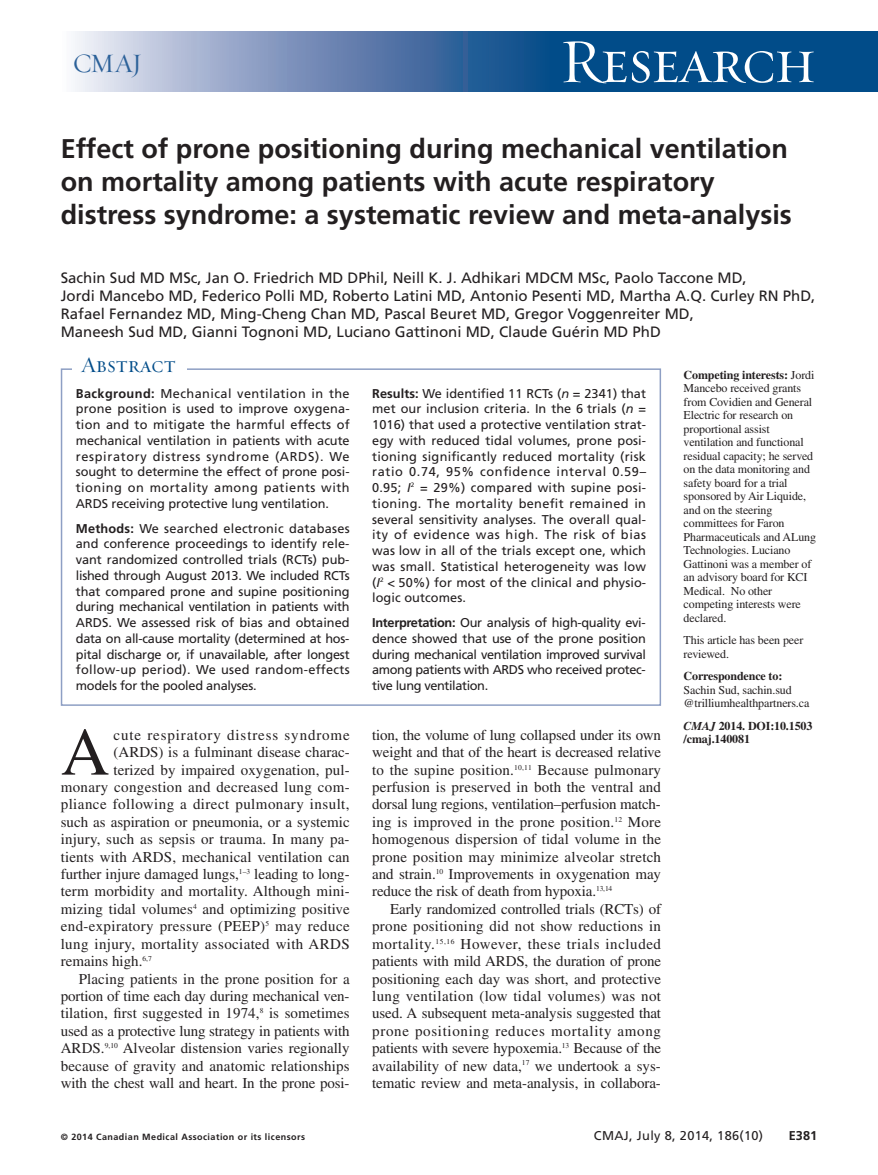
<style>
.page{position:relative;width:878px;height:1175px;background:#fff}
.page>*{position:absolute;margin:0;border:0;box-sizing:border-box;transform-origin:0 0}
.t1{font:67.5px "Times LT Std";color:#231f20}
.t2{font:63px "Requiem Display HTF Small Caps";letter-spacing:-.03em;color:#fff}
.t3{font:700 27px/33px "Frutiger LT Std";color:#231f20}
.t4{font:27px "Requiem Display HTF Roman";color:#2c6199}
.t5{font:22.5px "Requiem Display HTF Small Caps";color:#014c89}
.t6{font:15px/17.4px "Times LT Std";letter-spacing:.005em;color:#231f20;text-align:justify}
.t7{font:15px/18px "Frutiger LT Std";color:#231f20}
.t8{font:15px "Times LT Std";letter-spacing:.025em;color:#231f20}
.t9{font:15px "Times LT Std";letter-spacing:.03em;color:#231f20}
.t10{font:15px "Times LT Std";letter-spacing:.055em;color:#231f20}
.t11{font:12.75px/15.8px "Frutiger LT Std";letter-spacing:-.005em;color:#231f20;text-align:justify}
.t12{font:12.75px "Frutiger LT Std";letter-spacing:.025em;color:#231f20}
.t13{font:700 12.75px "Frutiger LT Std";color:#231f20}
.t14{font:12px/13.5px "Times LT Std";letter-spacing:-.01em;color:#231f20}
.t15{font:700 12px/13.5px "Times LT Std";letter-spacing:-.01em;color:#231f20}
.t16{font:700 9px "Frutiger LT Std";letter-spacing:.05em;color:#231f20}
.s1{font-weight:700}
.s2{font-style:italic}
</style>
<div class="page">
<div style="left:542px;top:32px;width:336px;height:60px;background:#014c89"></div>
<svg style="left:75px;top:32px;width:467px;height:60px;background:#7893ba"></svg>
<div style="left:61px;top:368px;width:600px;height:338px;border:2px solid #8e9fc4"></div>
<div style="left:72px;top:354px;width:115px;height:29px;background:#fff"></div>
<h3 class="t4" style="left:73px;top:47px;width:71px">CMAJ</h3>
<h2 class="t2" style="left:559px;top:23px;width:258px">Research</h2>
<h3 class="t3" style="left:61px;top:134px;width:732px">Effect of prone positioning during mechanical ventilation on mortality among patients with acute respiratory distress syndrome: a systematic review and meta-analysis</h3>
<p class="t7" style="left:61px;top:270px;width:756px">Sachin Sud MD MSc, Jan O. Friedrich MD DPhil, Neill K. J. Adhikari MDCM MSc, Paolo Taccone MD,<br>Jordi Mancebo MD, Federico Polli MD, Roberto Latini MD, Antonio Pesenti MD, Martha A.Q. Curley RN PhD, Rafael Fernandez MD, Ming-Cheng Chan MD, Pascal Beuret MD, Gregor Voggenreiter MD,<br>Maneesh Sud MD, Gianni Tognoni MD, Luciano Gattinoni MD, Claude Guérin MD PhD</p>
<h3 class="t5" style="left:81px;top:351px;width:96px">Abstract</h3>
<p class="t11" style="left:76px;top:386px;width:275px"><span class="s1">Background:</span> Mechanical ventilation in the prone position is used to improve oxygena&shy;tion and to mitigate the harmful effects of mechanical ventilation in patients with acute respiratory distress syndrome (ARDS). We sought to determine the effect of prone posi&shy;tioning on mortality among patients with ARDS receiving protective lung ventilation.</p>
<p class="t11" style="left:76px;top:521px;width:275px"><span class="s1">Methods:</span> We searched electronic databases and conference proceedings to identify rele&shy;vant randomized controlled trials (RCTs) pub&shy;lished through August 2013. We included RCTs that compared prone and supine positioning during mechanical ventilation in patients with ARDS. We assessed risk of bias and obtained data on all-cause mortality (determined at hos&shy;pital discharge or, if unavailable, after longest follow-up period). We used random-effects models for the pooled analyses.</p>
<h1 class="t1" style="left:61px;top:728px;width:50px">A</h1>
<p class="t10" style="left:113px;top:729px;width:238px">cute respiratory distress syndrome</p>
<p class="t6" style="left:113px;top:745px;width:238px">(ARDS) is a fulminant disease charac-</p>
<p class="t6" style="left:113px;top:762px;width:238px">terized by impaired oxygenation, pul-</p>
<p class="t6" style="left:61px;top:780px;width:290px">monary congestion and decreased lung com-</p>
<p class="t9" style="left:61px;top:799px;width:290px">pliance following a direct pulmonary insult,</p>
<p class="t6" style="left:61px;top:814px;width:290px">such as aspiration or pneumonia, or a systemic</p>
<p class="t6" style="left:61px;top:832px;width:290px">injury, such as sepsis or trauma. In many pa-</p>
<p class="t6" style="left:61px;top:849px;width:290px">tients with ARDS, mechanical ventilation can</p>
<p class="t6" style="left:61px;top:867px;width:290px">further injure damaged lungs,<sup>1–3</sup> leading to long-</p>
<p class="t6" style="left:61px;top:884px;width:290px">term morbidity and mortality. Although mini-</p>
<p class="t6" style="left:61px;top:901px;width:290px">mizing tidal volumes<sup>4</sup> and optimizing positive</p>
<p class="t8" style="left:61px;top:921px;width:290px">end-expiratory pressure (PEEP)<sup>5</sup> may reduce</p>
<p class="t8" style="left:61px;top:938px;width:290px">lung injury, mortality associated with ARDS</p>
<p class="t6" style="left:61px;top:954px;width:93px">remains high.<sup>6,7</sup></p>
<p class="t6" style="left:79px;top:971px;width:272px">Placing patients in the prone position for a</p>
<p class="t6" style="left:61px;top:988px;width:290px">portion of time each day during mechanical ven-</p>
<p class="t6" style="left:61px;top:1006px;width:290px">tilation, first suggested in 1974,<sup>8</sup> is sometimes</p>
<p class="t6" style="left:61px;top:1023px;width:290px">used as a protective lung strategy in patients with</p>
<p class="t6" style="left:61px;top:1041px;width:290px">ARDS.<sup>9,10</sup> Alveolar distension varies regionally</p>
<p class="t6" style="left:61px;top:1058px;width:290px">because of gravity and anatomic relationships</p>
<p class="t6" style="left:61px;top:1075px;width:290px">with the chest wall and heart. In the prone posi-</p>
<p class="t11" style="left:372px;top:386px;width:275px"><span class="s1">Results:</span> We identified 11 RCTs (<span class="s2">n</span> = 2341) that met our inclusion criteria. In the 6 trials (<span class="s2">n</span> = 1016) that used a protective ventilation strat&shy;egy with reduced tidal volumes, prone posi&shy;tioning significantly reduced mortality (risk ratio 0.74, 95% confidence interval 0.59– 0.95; <span class="s2">I</span><sup>2</sup> = 29%) compared with supine posi&shy;tioning. The mortality benefit remained in several sensitivity analyses. The overall qual&shy;ity of evidence was high. The risk of bias was low in all of the trials except one, which was small. Statistical heterogeneity was low (<span class="s2">I</span><sup>2</sup> &lt; 50%) for most of the clinical and physio&shy;logic outcomes.</p>
<p class="t11" style="left:372px;top:616px;width:275px"><span class="s1">Interpretation:</span> Our analysis of high-quality evi&shy;dence showed that use of the prone position during mechanical ventilation improved survival among patients with ARDS who received protec&shy;tive lung ventilation.</p>
<p class="t6" style="left:372px;top:727px;width:290px">tion, the volume of lung collapsed under its own weight and that of the heart is decreased relative to the supine position.<sup>10,11</sup> Because pulmonary perfusion is preserved in both the ventral and dorsal lung regions, ventilation–perfusion match&shy;ing is improved in the prone position.<sup>12</sup> More homogenous dispersion of tidal volume in the prone position may minimize alveolar stretch and strain.<sup>10</sup> Improvements in oxygenation may reduce the risk of death from hypoxia.<sup>13,14</sup></p>
<p class="t6" style="left:372px;top:901px;width:290px;text-indent:18px">Early randomized controlled trials (RCTs) of prone positioning did not show reductions in mortality.<sup>15,16</sup> However, these trials included patients with mild ARDS, the duration of prone positioning each day was short, and protective lung ventilation (low tidal volumes) was not used. A subsequent meta-analysis suggested that prone positioning reduces mortality among patients with severe hypoxemia.<sup>13</sup> Because of the availability of new data,<sup>17</sup> we undertook a sys&shy;tematic review and meta-analysis, in collabora-</p>
<p class="t14" style="left:683px;top:369px;width:134px"><span class="s1">Competing interests:</span> Jordi<br>Mancebo received grants from Covidien and General<br>Electric for research on proportional assist ventilation and functional residual capacity; he served on the data monitoring and safety board for a trial sponsored by Air Liquide, and on the steering committees for Faron<br>Pharmaceuticals and ALung<br>Technologies. Luciano<br>Gattinoni was a member of an advisory board for KCI<br>Medical. No other competing interests were declared.</p>
<p class="t14" style="left:683px;top:634px;width:121px">This article has been peer reviewed.</p>
<p class="t15" style="left:683px;top:670px;width:100px">Correspondence to:</p>
<p class="t14" style="left:683px;top:684px;width:127px">Sachin Sud, sachin.sud @trilliumhealthpartners.ca</p>
<p class="t15" style="left:683px;top:720px;width:130px"><span class="s2">CMAJ</span> 2014. DOI:10.1503 /cmaj.140081</p>
<p class="t16" style="left:61px;top:1132px;width:246px">© 2014 Canadian Medical Association or its licensors</p>
<p class="t12" style="left:594px;top:1130px;width:171px">CMAJ, July 8, 2014, 186(10)</p>
<p class="t13" style="left:788px;top:1130px;width:30px">E381</p>
</div>
